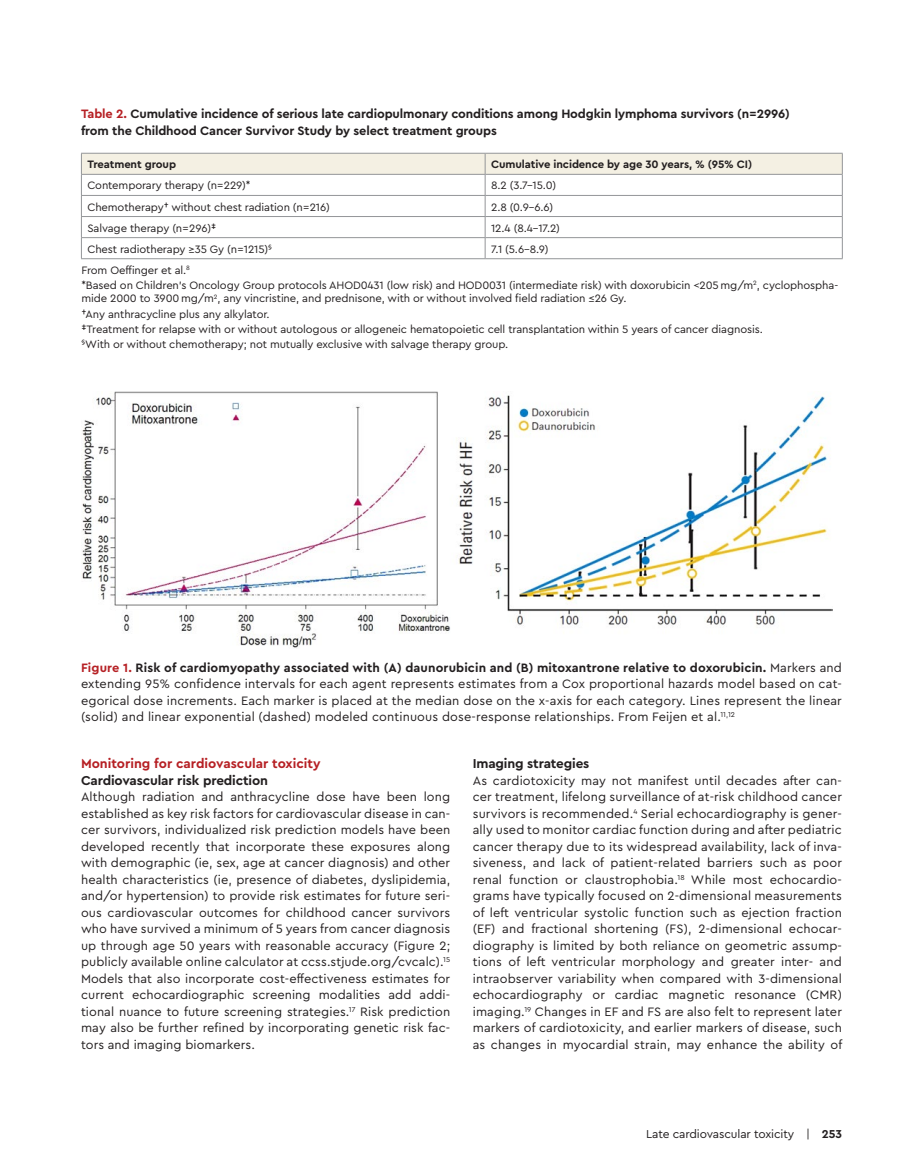
<style>
.page{position:relative;width:905px;height:1175px;background:#fff}
.page>*{position:absolute;margin:0;border:0;box-sizing:border-box;transform-origin:0 0}
.t1{font:700 13.5px "Cera Pro";letter-spacing:-.01em;color:#231f20}
.t2{font:700 13.5px "Cera Pro";color:#b62024}
.t3{font:12.75px/16.5px "Cera Pro";letter-spacing:.01em;color:#231f20;text-align:justify}
.t4{font:700 12.75px/16.5px "Cera Pro";letter-spacing:-.01em;color:#231f20}
.t5{font:12px "Cera Pro";letter-spacing:-.01em;color:#231f20}
.t6{font:11.25px/15.1px "Cera Pro";letter-spacing:-.01em;color:#231f20}
.t7{font:700 11.25px "Cera Pro";letter-spacing:-.01em;color:#231f20}
.s1{color:#b62024}
.s2{font-weight:700;color:#b62024}
.s3{font-weight:700}
</style>
<div class="page">
<svg style="left:81px;top:153px;width:762px;height:105px"></svg>
<hr style="left:485px;top:258px;width:357px;height:1px;background:#939598">
<hr style="left:81px;top:258px;width:404px;height:1px;background:#939598">
<img style="left:82px;top:391px;width:750px;height:257px">
<p class="t4" style="left:81px;top:105px;width:710px"><span class="s1">Table 2.</span> Cumulative incidence of serious late cardiopulmonary conditions among Hodgkin lymphoma survivors (n=2996) from the Childhood Cancer Survivor Study by select treatment groups</p>
<p class="t7" style="left:87px;top:157px;width:90px">Treatment group</p>
<p class="t7" style="left:491px;top:157px;width:262px">Cumulative incidence by age 30 years, % (95% CI)</p>
<p class="t6" style="left:87px;top:178px;width:165px">Contemporary therapy (n=229)*</p>
<p class="t6" style="left:491px;top:178px;width:67px">8.2 (3.7-15.0)</p>
<p class="t6" style="left:87px;top:199px;width:244px">Chemotherapy† without chest radiation (n=216)</p>
<p class="t6" style="left:491px;top:199px;width:64px">2.8 (0.9-6.6)</p>
<p class="t6" style="left:87px;top:220px;width:130px">Salvage therapy (n=296)‡</p>
<p class="t6" style="left:491px;top:220px;width:70px">12.4 (8.4-17.2)</p>
<p class="t6" style="left:87px;top:241px;width:186px">Chest radiotherapy ≥35 Gy (n=1215)<sup>§</sup></p>
<p class="t6" style="left:491px;top:241px;width:59px">7.1 (5.6-8.9)</p>
<p class="t6" style="left:81px;top:262px;width:757px">From Oeffinger et al.<sup>8<br></sup>*Based on Children’s Oncology Group protocols AHOD0431 (low risk) and HOD0031 (intermediate risk) with doxorubicin &lt;205 mg/m<sup>2</sup>, cyclophospha-</p>
<p class="t6" style="left:81px;top:290px;width:683px">mide 2000 to 3900 mg/m<sup>2</sup>, any vincristine, and prednisone, with or without involved field radiation ≤26 Gy.<br>†Any anthracycline plus any alkylator.<br>‡Treatment for relapse with or without autologous or allogeneic hematopoietic cell transplantation within 5 years of cancer diagnosis. <sup>§</sup>With or without chemotherapy; not mutually exclusive with salvage therapy group.</p>
<p class="t3" style="left:81px;top:659px;width:762px"><span class="s2">Figure 1.</span> <span class="s3">Risk of cardiomyopathy associated with (A) daunorubicin and (B) mitoxantrone relative to doxorubicin.</span> Markers and extending 95% confidence intervals for each agent represents estimates from a Cox proportional hazards model based on cat&shy;egorical dose increments. Each marker is placed at the median dose on the x-axis for each category. Lines represent the linear (solid) and linear exponential (dashed) modeled continuous dose-response relationships. From Feijen et al.<sup>11,12</sup></p>
<p class="t2" style="left:81px;top:755px;width:241px">Monitoring for cardiovascular toxicity</p>
<p class="t1" style="left:81px;top:771px;width:188px">Cardiovascular risk prediction</p>
<p class="t3" style="left:81px;top:788px;width:371px">Although radiation and anthracycline dose have been long established as key risk factors for cardiovascular disease in can&shy;cer survivors, individualized risk prediction models have been developed recently that incorporate these exposures along with demographic (ie, sex, age at cancer diagnosis) and other health characteristics (ie, presence of diabetes, dyslipidemia, and/or hypertension) to provide risk estimates for future seri&shy;ous cardiovascular outcomes for childhood cancer survivors who have survived a minimum of 5 years from cancer diagnosis up through age 50 years with reasonable accuracy (Figure 2; publicly available online calculator at ccss.stjude.org/cvcalc).<sup>15<br></sup>Models that also incorporate cost-effectiveness estimates for current echocardiographic screening modalities add addi&shy;tional nuance to future screening strategies.<sup>17</sup> Risk prediction may also be further refined by incorporating genetic risk fac&shy;tors and imaging biomarkers.</p>
<p class="t1" style="left:472px;top:755px;width:118px">Imaging strategies</p>
<p class="t3" style="left:472px;top:771px;width:371px;text-align:left">As cardiotoxicity may not manifest until decades after can&shy;cer treatment, lifelong surveillance of at-risk childhood cancer survivors is recommended.<sup>4</sup> Serial echocardiography is gener&shy;ally used to monitor cardiac function during and after pediatric cancer therapy due to its widespread availability, lack of inva&shy;siveness, and lack of patient-related barriers such as poor renal function or claustrophobia.<sup>18</sup> While most echocardio&shy;grams have typically focused on 2-dimensional measurements of left ventricular systolic function such as ejection fraction (EF) and fractional shortening (FS), 2-dimensional echocar&shy;diography is limited by both reliance on geometric assump&shy;tions of left ventricular morphology and greater inter- and intraobserver variability when compared with 3-dimensional echocardiography or cardiac magnetic resonance (CMR) imaging.<sup>19</sup> Changes in EF and FS are also felt to represent later markers of cardiotoxicity, and earlier markers of disease, such as changes in myocardial strain, may enhance the ability of</p>
<p class="t5" style="left:646px;top:1126px;width:197px">Late cardiovascular toxicity | <span class="s3">253</span></p>
</div>
